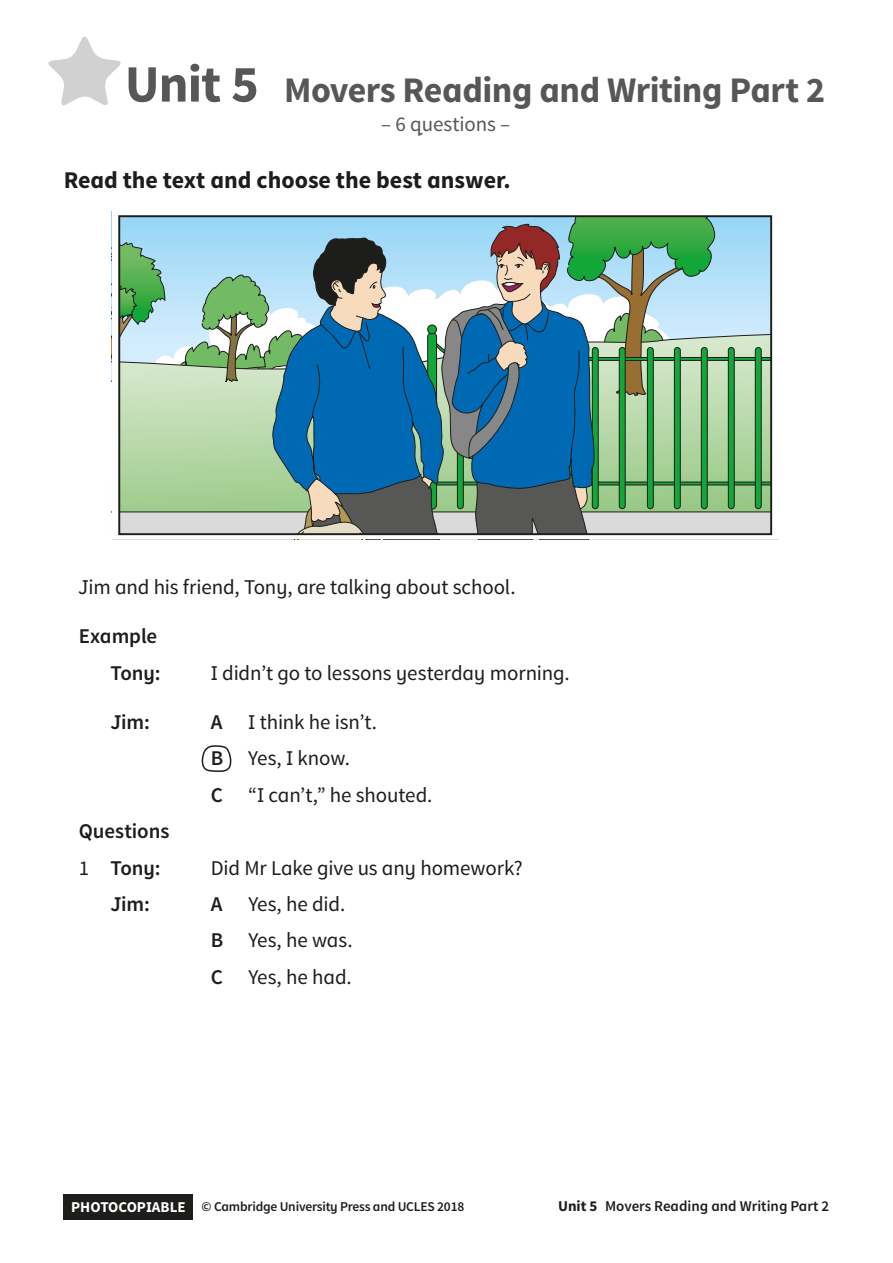
<style>
.page{position:relative;width:893px;height:1263px;background:#fff}
.page>*{position:absolute;margin:0;border:0;box-sizing:border-box;transform-origin:0 0}
.t1{font:36px "Source CUP Bold Infant";letter-spacing:-.015em;color:#575756}
.t2{font:24px "Source CUP Bold Infant";color:#1d1d1b}
.t3{font:21px/36.3px "Source CUP Regular Infant";letter-spacing:-.005em;color:#1d1d1b}
.t4{font:21px/36.3px "Source CUP Semibold Infant";letter-spacing:-.005em;color:#1d1d1b;text-align:right}
.t5{font:21px "Source CUP Regular Infant";letter-spacing:-.005em;color:#575756}
.t6{font:15px "Source CUP Semibold Infant";color:#1d1d1b}
.t7{font:13.5px "Source CUP Semibold Infant";letter-spacing:-.015em;color:#1d1d1b}
.s1{font-size:52.5px}
.s2{font-family:"Source CUP Semibold Infant"}
.s3{font-family:"Source CUP Regular Infant"}
.s4{font-family:"Source CUP Bold Infant";font-size:15px;color:#fff}
.s5{font-family:"Source CUP Bold Infant"}
</style>
<div class="page">
<div style="left:64px;top:1194px;width:129px;height:25px;background:#1d1d1b"></div>
<svg style="left:48px;top:36px;width:73px;height:70px"></svg>
<svg style="left:121px;top:218px;width:648px;height:314px;background:#7baaa8"></svg>
<svg style="left:119px;top:535px;width:652px;height:1px"></svg>
<svg style="left:771px;top:215px;width:2px;height:321px"></svg>
<div style="left:118px;top:215px;width:654px;height:320px;border:2px solid #1d1d1b"></div>
<svg style="left:202px;top:745px;width:30px;height:27px"></svg>
<h1 class="t1" style="left:125px;top:67px;width:702px"><span class="s1">Unit 5</span> Movers Reading and Writing Part 2</h1>
<p class="t5" style="left:381px;top:111px;width:131px">– 6 questions –</p>
<p class="t2" style="left:64px;top:165px;width:448px">Read the text and choose the best answer.</p>
<p class="t3" style="left:79px;top:569px;width:438px">Jim and his friend, Tony, are talking about school.</p>
<p class="t4" style="left:79px;top:619px;width:83px">Example<br>Tony:</p>
<p class="t3" style="left:211px;top:655px;width:360px">I didn’t go to lessons yesterday morning.</p>
<p class="t4" style="left:111px;top:704px;width:41px">Jim:</p>
<p class="t3" style="left:211px;top:704px;width:223px"><span class="s2">A</span> I think he isn’t.<br><span class="s2">B</span> Yes, I know.<br><span class="s2">C</span> “I can’t,” he shouted.</p>
<p class="t4" style="left:79px;top:813px;width:92px;line-height:36.8px;text-align:left">Questions<br><span class="s3">1</span> Tony:</p>
<p class="t3" style="left:211px;top:850px;width:313px">Did Mr Lake give us any homework?</p>
<p class="t4" style="left:111px;top:886px;width:41px">Jim:</p>
<p class="t3" style="left:211px;top:886px;width:143px"><span class="s2">A</span> Yes, he did.<br><span class="s2">B</span> Yes, he was.<br><span class="s2">C</span> Yes, he had.</p>
<p class="t7" style="left:71px;top:1198px;width:395px"><span class="s4">PHOTOCOPIABLE</span> © Cambridge University Press and UCLES 2018</p>
<p class="t6" style="left:558px;top:1197px;width:273px"><span class="s5">Unit 5</span> Movers Reading and Writing Part 2</p>
</div>
